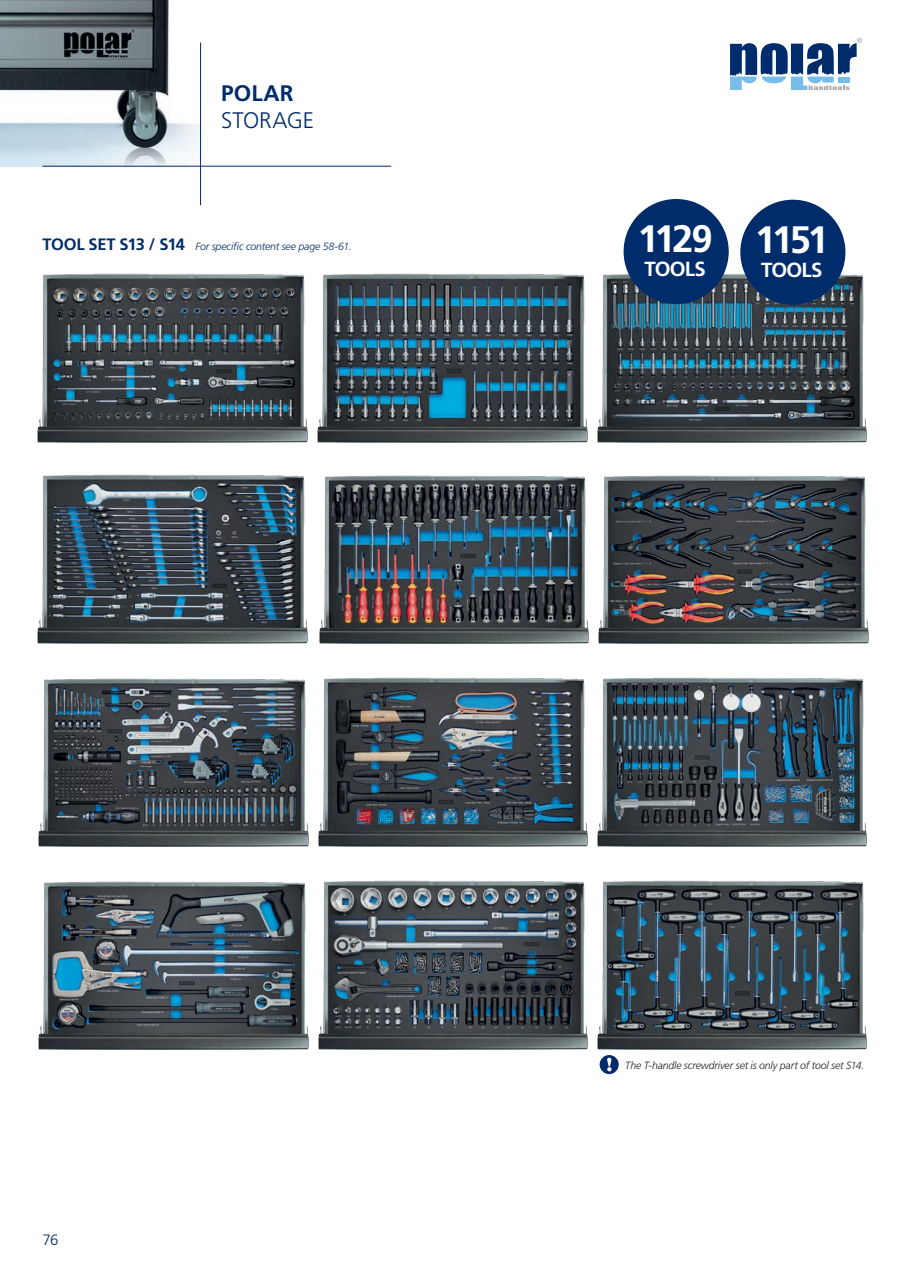
<style>
.page{position:relative;width:923px;height:1263px;background:#fff}
.page>*{position:absolute;margin:0;border:0;box-sizing:border-box;transform-origin:0 0}
.t1{font:700 38.25px "Frutiger";letter-spacing:-.09em;color:#fff}
.t2{font:300 22.5px "Frutiger";letter-spacing:-.005em;color:#002c6b}
.t3{font:700 22.5px "Frutiger";letter-spacing:.01em;color:#002c6b}
.t4{font:700 20.4px "Frutiger";letter-spacing:-.04em;color:#fff}
.t5{font:300 15px "Frutiger";color:#002c6b}
.t6{font:italic 300 10.5px "Frutiger";letter-spacing:-.015em;color:#231f20}
.t7{font:italic 300 10.5px "Frutiger";letter-spacing:-.01em;color:#002c6b}
.s1{font-weight:700;font-style:normal;font-size:16.5px}
</style>
<div class="page">
<img style="left:0;top:0;width:200px;height:167px">
<img style="left:38px;top:678px;width:268px;height:169px">
<img style="left:38px;top:881px;width:268px;height:169px">
<img style="left:37px;top:273px;width:269px;height:170px">
<img style="left:37px;top:474px;width:270px;height:170px">
<img style="left:306px;top:273px;width:279px;height:170px">
<img style="left:585px;top:257px;width:282px;height:186px">
<img style="left:306px;top:677px;width:279px;height:170px">
<img style="left:306px;top:880px;width:279px;height:170px">
<img style="left:585px;top:677px;width:282px;height:170px">
<img style="left:585px;top:880px;width:282px;height:182px">
<img style="left:307px;top:475px;width:279px;height:169px">
<img style="left:586px;top:475px;width:283px;height:169px">
<svg style="left:730px;top:38px;width:132px;height:52px"></svg>
<hr style="left:200px;top:42px;width:1px;height:163px;background:#002c6b">
<hr style="left:42px;top:166px;width:349px;height:1px;background:#002c6b">
<div style="left:623px;top:199px;width:105px;height:105px;background:#002c6b;border-radius:50%"></div>
<div style="left:740px;top:200px;width:105px;height:105px;background:#002c6b;border-radius:50%"></div>
<svg style="left:599px;top:1055px;width:19px;height:19px"></svg>
<svg style="left:607px;top:1058px;width:4px;height:13px"></svg>
<h2 class="t3" style="left:221px;top:80px;width:74px">POLAR</h2>
<h2 class="t2" style="left:221px;top:108px;width:94px">STORAGE</h2>
<p class="t7" style="left:42px;top:240px;width:310px"><span class="s1">TOOL SET S13 / S14</span> For specific content see page 58-61.</p>
<h1 class="t1" style="left:637px;top:216px;width:77px">1129</h1>
<h3 class="t4" style="left:644px;top:257px;width:63px">TOOLS</h3>
<h1 class="t1" style="left:755px;top:217px;width:75px">1151</h1>
<h3 class="t4" style="left:761px;top:258px;width:63px">TOOLS</h3>
<h3 class="t5" style="left:42px;top:1231px;width:18px">76</h3>
<p class="t6" style="left:625px;top:1059px;width:241px">The T-handle screwdriver set is only part of tool set S14.</p>
</div>
